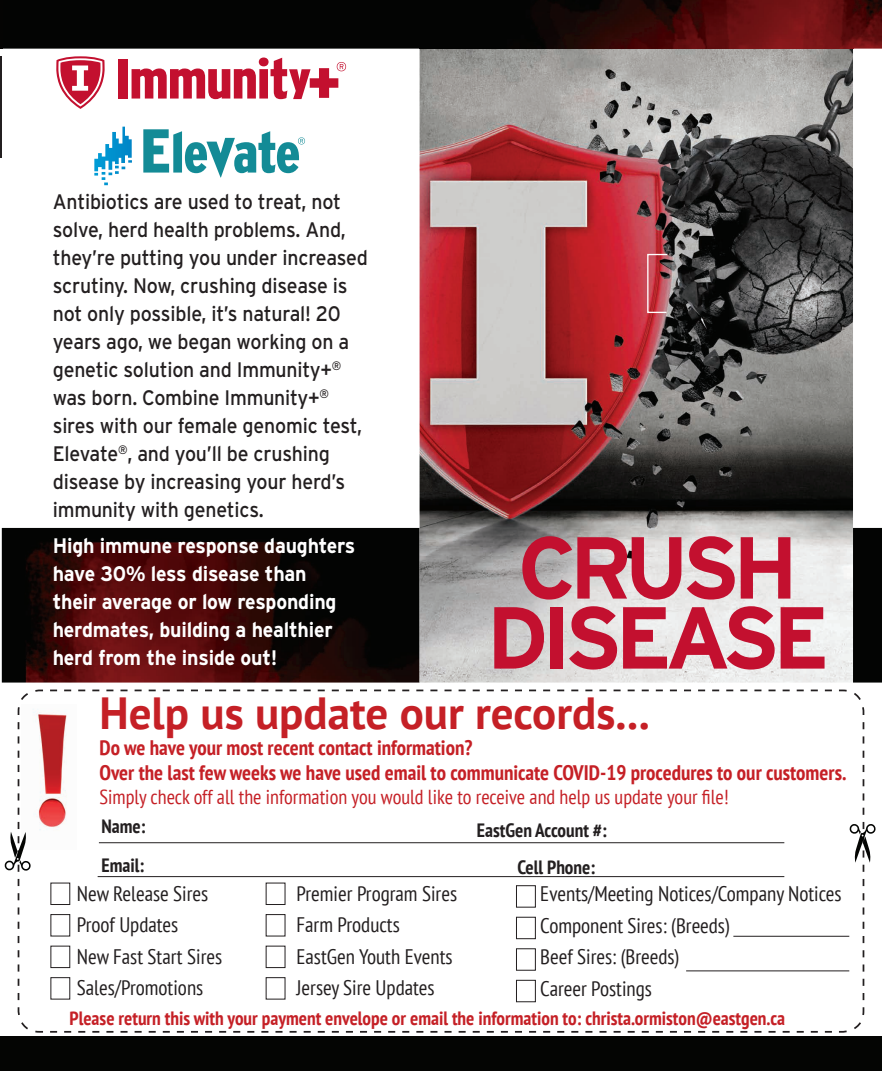
<style>
.page{position:relative;width:882px;height:1071px;background:#fff}
.page>*{position:absolute;margin:0;border:0;box-sizing:border-box;transform-origin:0 0}
.t1{font:700 87.67px/70px "Interstate";letter-spacing:-.08em;color:#c3102f;text-align:center}
.t2{font:700 44.98px "PT Sans";color:#c52026}
.t3{font:21px/28px "Interstate";letter-spacing:-.01em;color:#231f20;scale:.93 1}
.t4{font:condensed 21px/31.5px "PT Sans";color:#231f20}
.t5{font:700 21px/28px "Interstate";letter-spacing:-.01em;color:#fff;scale:.93 1}
.t6{font:700 condensed 21px/25.2px "PT Sans";color:#c52026}
.t7{font:condensed 20.3px "PT Sans";color:#c52026}
.t8{font:700 condensed 19.25px "PT Sans";color:#c52026}
.t9{font:700 condensed 19.25px/38.7px "PT Sans";color:#231f20}
</style>
<div class="page">
<img style="left:2px;top:528px;width:880px;height:155px">
<img style="left:420px;top:49px;width:433px;height:634px">
<hr style="left:0;top:56px;width:2px;height:102px;background:#231f20">
<img style="left:3px;top:0;width:879px;height:49px">
<div style="left:0;top:1037px;width:882px;height:34px;background:#040503"></div>
<img style="left:0;top:0;width:3px;height:49px">
<svg style="left:647px;top:253px;width:22px;height:61px"></svg>
<svg style="left:17px;top:689px;width:848px;height:344px"></svg>
<hr style="left:733px;top:936px;width:116px;height:1px;background:#231f20">
<hr style="left:686px;top:970px;width:163px;height:1px;background:#231f20">
<div style="left:118px;top:59px;width:9px;height:40px;background:#c3102f"></div>
<svg style="left:56px;top:56px;width:49px;height:53px"></svg>
<svg style="left:132px;top:58px;width:214px;height:41px"></svg>
<svg style="left:94px;top:127px;width:38px;height:58px"></svg>
<svg style="left:143px;top:129px;width:162px;height:48px"></svg>
<img style="left:21px;top:704px;width:56px;height:145px">
<div style="left:516px;top:885px;width:20px;height:22px;border:1px solid #231f20"></div>
<div style="left:516px;top:917px;width:20px;height:22px;border:1px solid #231f20"></div>
<div style="left:516px;top:949px;width:20px;height:21px;border:1px solid #231f20"></div>
<div style="left:516px;top:980px;width:20px;height:22px;border:1px solid #231f20"></div>
<hr style="left:99px;top:842px;width:685px;height:1px;background:#231f20">
<hr style="left:98px;top:876px;width:686px;height:1px;background:#231f20">
<svg style="left:849px;top:719px;width:27px;height:281px"></svg>
<svg style="left:4px;top:722px;width:27px;height:282px"></svg>
<p class="t3" style="left:53px;top:188px;width:340px">Antibiotics are used to treat, not solve, herd health problems. And, they’re putting you under increased scrutiny. Now, crushing disease is not only possible, it’s natural! 20 years ago, we began working on a genetic solution and Immunity+<sup>® </sup>was born. Combine Immunity+<sup>® </sup>sires with our female genomic test, Elevate<sup>®</sup>, and you’ll be crushing disease by increasing your herd’s immunity with genetics.</p>
<p class="t5" style="left:53px;top:532px;width:327px">High immune response daughters have 30% less disease than their average or low responding herdmates, building a healthier herd from the inside out!</p>
<h1 class="t1" style="left:486px;top:532px;width:345px">CRUSH<br>DISEASE</h1>
<h2 class="t2" style="left:100px;top:684px;width:552px">Help us update our records...</h2>
<p class="t6" style="left:100px;top:734px;width:748px">Do we have your most recent contact information?<br>Over the last few weeks we have used email to communicate COVID-19 procedures to our customers.</p>
<p class="t7" style="left:100px;top:784px;width:631px">Simply check off all the information you would like to receive and help us update your file!</p>
<p class="t9" style="left:101px;top:807px;width:46px">Name:<br>Email:</p>
<p class="t9" style="left:517px;top:811px;width:91px;line-height:36.9px;text-indent:-40px">EastGen Account #:<br>Cell Phone:</p>
<p class="t4" style="left:77px;top:877px;width:147px">New Release Sires<br>Proof Updates<br>New Fast Start Sires<br>Sales/Promotions</p>
<p class="t4" style="left:297px;top:877px;width:162px">Premier Program Sires<br>Farm Products<br>EastGen Youth Events<br>Jersey Sire Updates</p>
<p class="t4" style="left:540px;top:878px;width:303px">Events/Meeting Notices/Company Notices<br>Component Sires: (Breeds)<br>Beef Sires: (Breeds)<br>Career Postings</p>
<p class="t8" style="left:70px;top:1006px;width:717px">Please return this with your payment envelope or email the information to: christa.ormiston@eastgen.ca</p>
</div>
